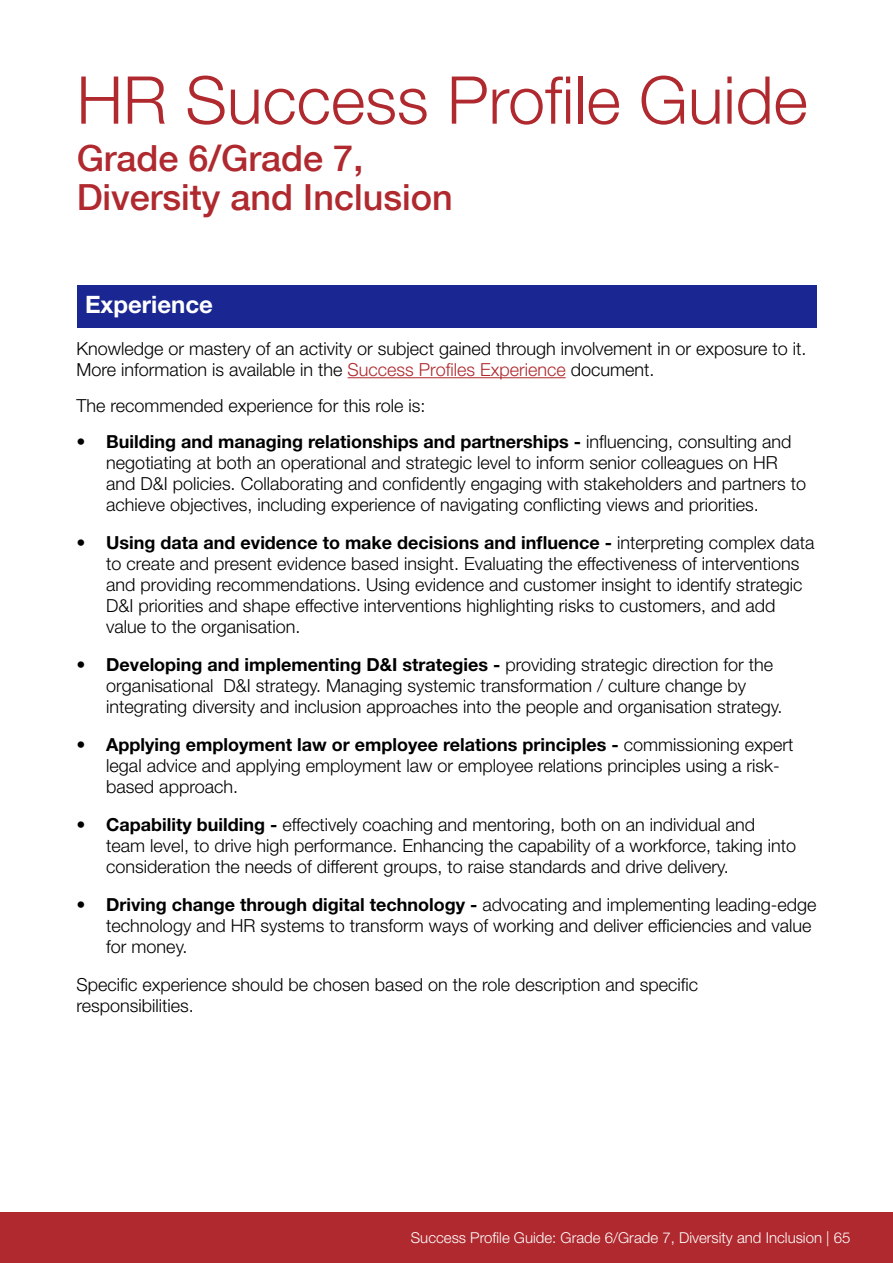
<style>
.page{position:relative;width:893px;height:1263px;background:#fff}
.page>*{position:absolute;margin:0;border:0;box-sizing:border-box;transform-origin:0 0}
.t1{font:300 66px "Helvetica Neue LT Std";color:#af292e}
.t2{font:500 36px/39px "Helvetica Neue LT Com";color:#af292e}
.t3{font:700 24px "Helvetica Neue LT Std";color:#fff}
.t4{font:300 18px/21px "Helvetica Neue LT Std";color:#000}
.t5{font:300 15px "Helvetica Neue LT Std";color:#fff}
.s1{color:#af292e}
.s2{font-weight:700}
</style>
<div class="page">
<div style="left:0;top:1212px;width:893px;height:51px;background:#af292e"></div>
<div style="left:77px;top:285px;width:739px;height:42px;background:#1a2792"></div>
<hr style="left:348px;top:377px;width:218px;height:1px;background:#af292e">
<h1 class="t1" style="left:77px;top:60px;width:733px">HR Success Profile Guide</h1>
<h2 class="t2" style="left:77px;top:138px;width:378px">Grade 6/Grade 7,<br>Diversity and Inclusion</h2>
<h3 class="t3" style="left:85px;top:289px;width:129px">Experience</h3>
<p class="t4" style="left:77px;top:338px;width:731px">Knowledge or mastery of an activity or subject gained through involvement in or exposure to it.<br>More information is available in the <span class="s1">Success Profiles Experience</span> document.</p>
<p class="t4" style="left:77px;top:395px;width:350px">The recommended experience for this role is:</p>
<p class="t4" style="left:106px;top:430px;width:701px;text-indent:-30px"><span class="s2">• Building and managing relationships and partnerships -</span> influencing, consulting and negotiating at both an operational and strategic level to inform senior colleagues on HR and D&amp;I policies. Collaborating and confidently engaging with stakeholders and partners to achieve objectives, including experience of navigating conflicting views and priorities.</p>
<p class="t4" style="left:106px;top:531px;width:709px;text-indent:-30px"><span class="s2">• Using data and evidence to make decisions and influence -</span> interpreting complex data to create and present evidence based insight. Evaluating the effectiveness of interventions and providing recommendations. Using evidence and customer insight to identify strategic D&amp;I priorities and shape effective interventions highlighting risks to customers, and add value to the organisation.</p>
<p class="t4" style="left:106px;top:653px;width:678px;text-indent:-30px"><span class="s2">• Developing and implementing D&amp;I strategies -</span> providing strategic direction for the organisational D&amp;I strategy. Managing systemic transformation / culture change by integrating diversity and inclusion approaches into the people and organisation strategy.</p>
<p class="t4" style="left:106px;top:733px;width:689px;text-indent:-30px"><span class="s2">• Applying employment law or employee relations principles -</span> commissioning expert legal advice and applying employment law or employee relations principles using a risk&shy;based approach.</p>
<p class="t4" style="left:106px;top:813px;width:691px;text-indent:-30px"><span class="s2">• Capability building -</span> effectively coaching and mentoring, both on an individual and team level, to drive high performance. Enhancing the capability of a workforce, taking into consideration the needs of different groups, to raise standards and drive delivery.</p>
<p class="t4" style="left:106px;top:893px;width:712px;text-indent:-30px"><span class="s2">• Driving change through digital technology -</span> advocating and implementing leading-edge technology and HR systems to transform ways of working and deliver efficiencies and value for money.</p>
<p class="t4" style="left:77px;top:973px;width:623px">Specific experience should be chosen based on the role description and specific responsibilities.</p>
<p class="t5" style="left:411px;top:1228px;width:441px">Success Profile Guide: Grade 6/Grade 7, Diversity and Inclusion | 65</p>
</div>
